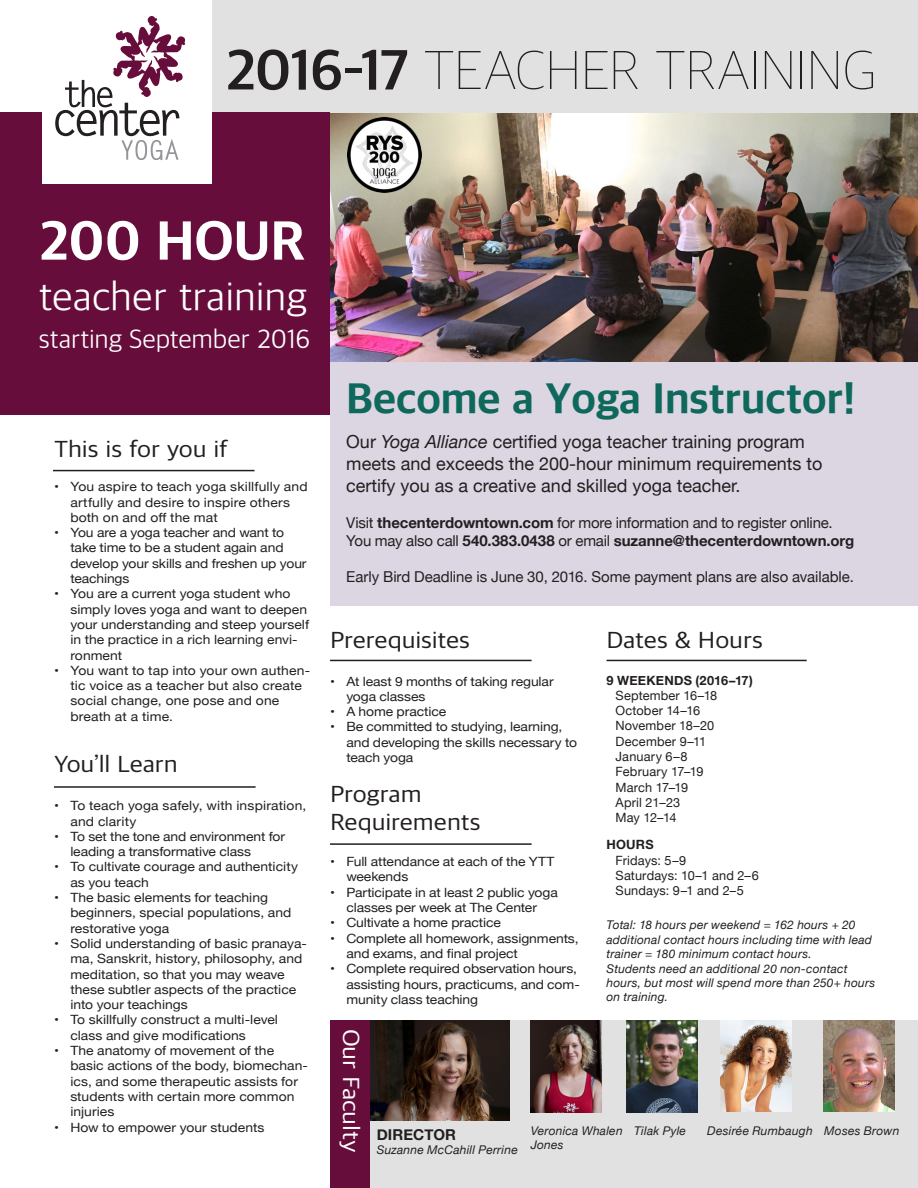
<style>
.page{position:relative;width:918px;height:1188px;background:#fff}
.page>*{position:absolute;margin:0;border:0;box-sizing:border-box;transform-origin:0 0}
.t1{font:100 57.75px "Apple SD Gothic Neo";letter-spacing:-.025em;color:#231f20}
.t2{font:800 55.8px "Apple SD Gothic Neo";letter-spacing:-.005em;color:#fff}
.t3{font:800 43.5px "Apple SD Gothic Neo";color:#0f685c}
.t4{font:300 41.55px "Apple SD Gothic Neo";letter-spacing:-.005em;color:#fff}
.t5{font:300 27px "Apple SD Gothic Neo";letter-spacing:-.005em;color:#fff}
.t6{font:24px/28.5px "Apple SD Gothic Neo";letter-spacing:-.005em;color:#231f20;scale:1.09 1}
.t7{font:24px "Apple SD Gothic Neo";letter-spacing:-.005em;color:#fff;scale:1.09 1}
.t8{font:18px/21.6px "Helvetica Neue";color:#231f20}
.t9{font:15px/18px "Helvetica Neue";letter-spacing:-.01em;color:#231f20}
.t10{font:700 15px "Helvetica Neue";letter-spacing:.01em;color:#231f20}
.t11{font:12.75px/15.3px "Helvetica Neue";color:#231f20;scale:1.09 1}
.t12{font:12.75px "Helvetica Neue";color:#231f20}
.t13{font:700 12.75px "Helvetica Neue";letter-spacing:.015em;color:#231f20}
.t14{font:italic 12px/14.4px "Helvetica Neue";letter-spacing:.015em;color:#231f20}
.s1{font-weight:700}
.s2{font-style:italic}
</style>
<div class="page">
<div style="left:330px;top:1020px;width:41px;height:168px;background:#660d3b"></div>
<hr style="left:607px;top:660px;width:200px;height:1px;background:#231f20">
<div style="left:330px;top:361px;width:588px;height:245px;background:#dcd6e3"></div>
<img style="left:330px;top:112px;width:588px;height:250px">
<img style="left:347px;top:118px;width:75px;height:74px">
<hr style="left:54px;top:786px;width:202px;height:2px;background:#231f20">
<hr style="left:53px;top:470px;width:202px;height:1px;background:#231f20">
<div style="left:371px;top:1020px;width:547px;height:168px;background:#e1e1e1"></div>
<img style="left:371px;top:1020px;width:139px;height:100px">
<img style="left:626px;top:1020px;width:71px;height:92px">
<img style="left:531px;top:1020px;width:71px;height:92px">
<img style="left:720px;top:1020px;width:71px;height:91px">
<img style="left:823px;top:1020px;width:71px;height:91px">
<hr style="left:330px;top:660px;width:202px;height:1px;background:#231f20">
<hr style="left:330px;top:843px;width:202px;height:2px;background:#231f20">
<div style="left:212px;top:0;width:706px;height:112px;background:#e1e1e1"></div>
<div style="left:0;top:112px;width:330px;height:303px;background:#660d3b"></div>
<div style="left:42px;top:0;width:170px;height:184px;background:#fff"></div>
<svg style="left:55px;top:16px;width:130px;height:144px"></svg>
<p class="t1" style="left:225px;top:46px;width:654px"><span class="s1">2016–17</span> TEACHER TRAINING</p>
<p class="t2" style="left:39px;top:212px;width:267px">200 HOUR</p>
<p class="t4" style="left:39px;top:274px;width:270px">teacher training</p>
<p class="t5" style="left:39px;top:325px;width:273px">starting September 2016</p>
<p class="t6" style="left:54px;top:436px;width:161px">This is for you if</p>
<p class="t11" style="left:70px;top:480px;width:219px;text-indent:-16px">• You aspire to teach yoga skillfully and artfully and desire to inspire others both on and off the mat</p>
<p class="t11" style="left:70px;top:526px;width:218px;text-indent:-16px">• You are a yoga teacher and want to take time to be a student again and develop your skills and freshen up your teachings</p>
<p class="t11" style="left:70px;top:587px;width:221px;text-indent:-16px">• You are a current yoga student who simply loves yoga and want to deepen your understanding and steep yourself in the practice in a rich learning envi&shy;ronment</p>
<p class="t11" style="left:70px;top:663px;width:222px;text-indent:-16px">• You want to tap into your own authen&shy;tic voice as a teacher but also create social change, one pose and one breath at a time.</p>
<p class="t6" style="left:54px;top:752px;width:115px">You’ll Learn</p>
<p class="t11" style="left:70px;top:799px;width:218px;text-indent:-16px">• To teach yoga safely, with inspiration, and clarity</p>
<p class="t11" style="left:70px;top:829px;width:199px;text-indent:-16px">• To set the tone and environment for leading a transformative class</p>
<p class="t11" style="left:70px;top:860px;width:210px;text-indent:-16px">• To cultivate courage and authenticity as you teach</p>
<p class="t11" style="left:70px;top:891px;width:204px;text-indent:-16px">• The basic elements for teaching beginners, special populations, and restorative yoga</p>
<p class="t11" style="left:70px;top:937px;width:219px;text-indent:-16px">• Solid understanding of basic pranaya&shy;ma, Sanskrit, history, philosophy, and meditation, so that you may weave these subtler aspects of the practice into your teachings</p>
<p class="t11" style="left:70px;top:1013px;width:192px;text-indent:-16px">• To skillfully construct a multi-level class and give modifications</p>
<p class="t11" style="left:70px;top:1044px;width:220px;text-indent:-16px">• The anatomy of movement of the basic actions of the body, biomechan&shy;ics, and some therapeutic assists for students with certain more common injuries</p>
<p class="t11" style="left:54px;top:1120px;width:195px">• How to empower your students</p>
<p class="t3" style="left:346px;top:375px;width:510px">Become a Yoga Instructor!</p>
<p class="t8" style="left:346px;top:432px;width:478px">Our <span class="s2">Yoga Alliance</span> certified yoga teacher training program meets and exceeds the 200-hour minimum requirements to certify you as a creative and skilled yoga teacher.</p>
<p class="t9" style="left:346px;top:514px;width:510px">Visit <span class="s1">thecenterdowntown.com</span> for more information and to register online.<br>You may also call <span class="s1">540.383.0438</span> or email <span class="s1">suzanne@thecenterdowntown.org</span></p>
<p class="t9" style="left:346px;top:568px;width:509px">Early Bird Deadline is June 30, 2016. Some payment plans are also available.</p>
<p class="t6" style="left:330px;top:627px;width:130px">Prerequisites</p>
<p class="t11" style="left:346px;top:674px;width:192px;text-indent:-16px">• At least 9 months of taking regular yoga classes</p>
<p class="t11" style="left:330px;top:705px;width:108px">• A home practice</p>
<p class="t11" style="left:346px;top:720px;width:213px;text-indent:-16px">• Be committed to studying, learning, and developing the skills necessary to teach yoga</p>
<p class="t6" style="left:330px;top:781px;width:140px">Program<br>Requirements</p>
<p class="t11" style="left:346px;top:855px;width:193px;text-indent:-16px">• Full attendance at each of the YTT weekends</p>
<p class="t11" style="left:330px;top:885px;width:211px;text-align:center">• Participate in at least 2 public yoga classes per week at The Center</p>
<p class="t11" style="left:330px;top:916px;width:158px">• Cultivate a home practice</p>
<p class="t11" style="left:346px;top:931px;width:215px;text-indent:-16px">• Complete all homework, assignments, and exams, and final project</p>
<p class="t11" style="left:346px;top:962px;width:216px;text-indent:-16px">• Complete required observation hours, assisting hours, practicums, and com&shy;munity class teaching</p>
<p class="t6" style="left:607px;top:628px;width:145px">Dates &amp; Hours</p>
<p class="t13" style="left:607px;top:670px;width:148px">9 WEEKENDS (2016–17)</p>
<p class="t12" style="left:616px;top:686px;width:103px">September 16–18</p>
<p class="t12" style="left:616px;top:701px;width:86px">October 14–16</p>
<p class="t12" style="left:616px;top:717px;width:100px">November 18–20</p>
<p class="t12" style="left:616px;top:732px;width:92px">December 9–11</p>
<p class="t12" style="left:616px;top:747px;width:74px">January 6–8</p>
<p class="t12" style="left:616px;top:763px;width:90px">February 17–19</p>
<p class="t12" style="left:616px;top:778px;width:74px">March 17–19</p>
<p class="t12" style="left:616px;top:793px;width:66px">April 21–23</p>
<p class="t12" style="left:616px;top:808px;width:62px">May 12–14</p>
<p class="t13" style="left:607px;top:835px;width:49px">HOURS</p>
<p class="t12" style="left:616px;top:851px;width:72px">Fridays: 5–9</p>
<p class="t12" style="left:616px;top:866px;width:145px">Saturdays: 10–1 and 2–6</p>
<p class="t12" style="left:616px;top:881px;width:130px">Sundays: 9–1 and 2–5</p>
<p class="t14" style="left:607px;top:919px;width:270px">Total: 18 hours per weekend = 162 hours + 20 additional contact hours including time with lead trainer = 180 minimum contact hours.<br>Students need an additional 20 non-contact hours, but most will spend more than 250+ hours on training.</p>
<p class="t7" style="left:364px;top:1029px;width:115px;rotate:90deg">Our Faculty</p>
<p class="t10" style="left:377px;top:1122px;width:81px">DIRECTOR</p>
<p class="t14" style="left:377px;top:1143px;width:143px">Suzanne McCahill Perrine</p>
<p class="t14" style="left:531px;top:1124px;width:93px">Veronica Whalen</p>
<p class="t14" style="left:634px;top:1124px;width:53px">Tilak Pyle</p>
<p class="t14" style="left:531px;top:1139px;width:34px">Jones</p>
<p class="t14" style="left:707px;top:1124px;width:107px">Desirée Rumbaugh</p>
<p class="t14" style="left:824px;top:1124px;width:77px">Moses Brown</p>
</div>
